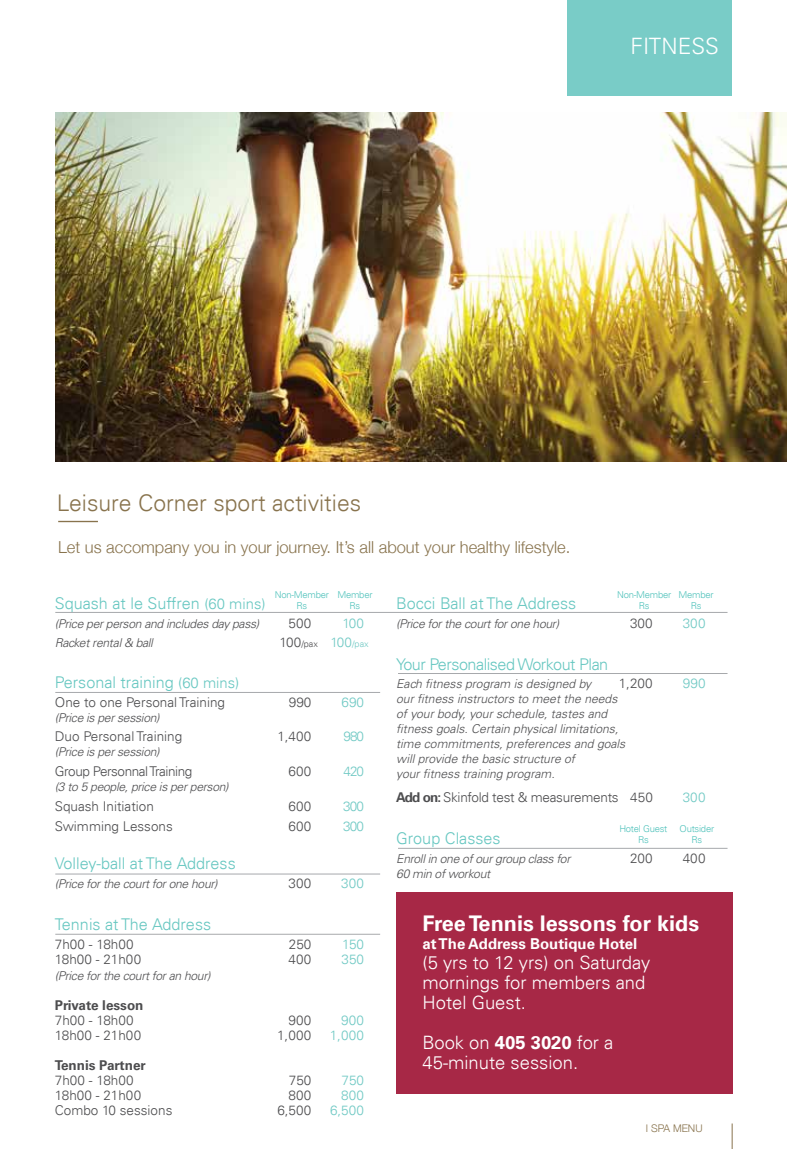
<style>
.page{position:relative;width:787px;height:1149px;background:#fff}
.page>*{position:absolute;margin:0;border:0;box-sizing:border-box;transform-origin:0 0}
.t1{font:300 22.95px "Univers LT";color:#88734d}
.t2{font:300 22.5px "Univers LT Std";color:#fff}
.t3{font:700 21.6px "Univers LT";color:#fff}
.t4{font:300 18.45px/20.1px "Univers LT";color:#fff}
.t5{font:300 16.5px "Helvetica Neue";color:#88734d}
.t6{font:300 16.2px "Univers LT";color:#67c7c1}
.t7{font:300 16.2px "Univers LT";letter-spacing:-.03em;color:#67c7c1}
.t8{font:700 15px "Univers LT";color:#fff}
.t9{font:300 13.5px "Univers LT";color:#4d4d4f}
.t10{font:300 13.5px "Univers LT";color:#70c9c4}
.t11{font:300 13.5px "Univers LT";letter-spacing:-.02em;color:#4d4d4f}
.t12{font:700 13.5px "Univers LT Std";color:#4d4d4f}
.t13{font:300 13.5px "Univers LT";letter-spacing:-.03em;color:#4d4d4f}
.t14{font:italic 300 12.15px "Univers LT Std";letter-spacing:-.025em;color:#4d4d4f}
.t15{font:italic 300 12.15px/14.9px "Univers LT Std";color:#4d4d4f}
.t16{font:300 10.5px "Helvetica Neue";color:#88734d}
.t17{font:300 9.45px/10.8px "Univers LT";letter-spacing:-.025em;color:#50c2bb;text-align:center}
.t18{font:300 9px "Univers LT";color:#4d4d4f}
.s1{font-size:14.85px}
.s2{font-size:13.5px}
.s3{font-size:13.5px;color:#70c9c4}
.s4{color:#70c9c4}
.s5{font-weight:700}
</style>
<div class="page">
<div style="left:567px;top:0;width:164px;height:96px;background:#79ccc7"></div>
<img style="left:55px;top:112px;width:732px;height:349px">
<hr style="left:55px;top:612px;width:672px;height:1px;background:#a7a9ac">
<hr style="left:398px;top:673px;width:329px;height:1px;background:#a7a9ac">
<hr style="left:398px;top:847px;width:329px;height:1px;background:#a7a9ac">
<hr style="left:55px;top:692px;width:325px;height:1px;background:#a7a9ac">
<hr style="left:55px;top:873px;width:325px;height:1px;background:#a7a9ac">
<hr style="left:55px;top:933px;width:325px;height:1px;background:#a7a9ac">
<div style="left:396px;top:891px;width:336px;height:201px;background:#a72846"></div>
<hr style="left:58px;top:520px;width:40px;height:2px;background:#88734d">
<svg style="left:732px;top:1123px;width:1px;height:25px"></svg>
<h2 class="t2" style="left:630px;top:33px;width:90px">FITNESS</h2>
<h1 class="t1" style="left:57px;top:488px;width:306px">Leisure Corner sport activities</h1>
<h3 class="t5" style="left:58px;top:534px;width:514px">Let us accompany you in your journey. It’s all about your healthy lifestyle.</h3>
<p class="t17" style="left:275px;top:589px;width:56px">Non-Member<br>Rs</p>
<p class="t17" style="left:617px;top:589px;width:56px">Non-Member<br>Rs</p>
<p class="t17" style="left:337px;top:589px;width:37px">Member<br>Rs</p>
<p class="t17" style="left:678px;top:589px;width:37px">Member<br>Rs</p>
<h3 class="t6" style="left:55px;top:593px;width:212px">Squash at le Suffren <span class="s1">(60 mins)</span></h3>
<p class="t14" style="left:55px;top:616px;width:206px">(Price per person and includes day pass)</p>
<p class="t9" style="left:289px;top:614px;width:24px">500</p>
<p class="t10" style="left:342px;top:614px;width:23px">100</p>
<p class="t14" style="left:55px;top:634px;width:100px">Racket rental &amp; ball</p>
<p class="t18" style="left:279px;top:637px;width:91px"><span class="s2">100</span>/pax <span class="s3">100</span><span class="s4">/pax</span></p>
<h3 class="t6" style="left:55px;top:672px;width:186px">Personal training <span class="s1">(60 mins)</span></h3>
<p class="t9" style="left:55px;top:694px;width:172px">One to one Personal Training</p>
<p class="t9" style="left:289px;top:694px;width:24px">990</p>
<p class="t10" style="left:341px;top:694px;width:24px">690</p>
<p class="t14" style="left:55px;top:710px;width:106px">(Price is per session)</p>
<p class="t9" style="left:55px;top:728px;width:129px">Duo Personal Training</p>
<p class="t9" style="left:277px;top:728px;width:36px">1,400</p>
<p class="t10" style="left:343px;top:728px;width:22px">980</p>
<p class="t14" style="left:55px;top:744px;width:106px">(Price is per session)</p>
<p class="t13" style="left:55px;top:763px;width:139px">Group Personnal Training</p>
<p class="t9" style="left:289px;top:763px;width:24px">600</p>
<p class="t10" style="left:343px;top:763px;width:22px">420</p>
<p class="t14" style="left:55px;top:779px;width:175px">(3 to 5 people, price is per person)</p>
<p class="t9" style="left:55px;top:798px;width:101px">Squash Initiation</p>
<p class="t9" style="left:289px;top:798px;width:24px">600</p>
<p class="t10" style="left:343px;top:798px;width:22px">300</p>
<p class="t9" style="left:55px;top:818px;width:119px">Swimming Lessons</p>
<p class="t9" style="left:289px;top:818px;width:24px">600</p>
<p class="t10" style="left:343px;top:818px;width:22px">300</p>
<h3 class="t6" style="left:55px;top:853px;width:182px">Volley-ball at The Address</h3>
<p class="t14" style="left:55px;top:876px;width:164px">(Price for the court for one hour)</p>
<p class="t9" style="left:289px;top:875px;width:24px">300</p>
<p class="t10" style="left:341px;top:875px;width:24px">300</p>
<h3 class="t6" style="left:55px;top:914px;width:158px">Tennis at The Address</h3>
<p class="t9" style="left:55px;top:935px;width:80px">7h00 - 18h00</p>
<p class="t9" style="left:289px;top:935px;width:24px">250</p>
<p class="t10" style="left:342px;top:935px;width:23px">150</p>
<p class="t9" style="left:55px;top:950px;width:88px">18h00 - 21h00</p>
<p class="t9" style="left:289px;top:950px;width:24px">400</p>
<p class="t10" style="left:341px;top:950px;width:24px">350</p>
<p class="t14" style="left:55px;top:967px;width:157px">(Price for the court for an hour)</p>
<p class="t12" style="left:55px;top:997px;width:90px">Private lesson</p>
<p class="t9" style="left:55px;top:1011px;width:80px">7h00 - 18h00</p>
<p class="t9" style="left:289px;top:1011px;width:24px">900</p>
<p class="t10" style="left:341px;top:1011px;width:24px">900</p>
<p class="t9" style="left:55px;top:1026px;width:88px">18h00 - 21h00</p>
<p class="t9" style="left:277px;top:1026px;width:36px">1,000</p>
<p class="t10" style="left:330px;top:1026px;width:36px">1,000</p>
<p class="t12" style="left:55px;top:1056px;width:92px">Tennis Partner</p>
<p class="t9" style="left:55px;top:1071px;width:80px">7h00 - 18h00</p>
<p class="t9" style="left:289px;top:1071px;width:24px">750</p>
<p class="t10" style="left:341px;top:1071px;width:24px">750</p>
<p class="t9" style="left:55px;top:1086px;width:88px">18h00 - 21h00</p>
<p class="t9" style="left:289px;top:1086px;width:24px">800</p>
<p class="t10" style="left:341px;top:1086px;width:24px">800</p>
<p class="t9" style="left:55px;top:1101px;width:119px">Combo 10 sessions</p>
<p class="t9" style="left:277px;top:1101px;width:36px">6,500</p>
<p class="t10" style="left:330px;top:1101px;width:36px">6,500</p>
<h3 class="t6" style="left:396px;top:593px;width:182px">Bocci Ball at The Address</h3>
<p class="t14" style="left:396px;top:616px;width:164px">(Price for the court for one hour)</p>
<p class="t9" style="left:630px;top:614px;width:24px">300</p>
<p class="t10" style="left:682px;top:614px;width:24px">300</p>
<h3 class="t7" style="left:396px;top:653px;width:213px">Your Personalised Workout Plan</h3>
<p class="t15" style="left:396px;top:676px;width:196px">Each fitness program is designed by</p>
<p class="t9" style="left:618px;top:675px;width:36px">1,200</p>
<p class="t10" style="left:683px;top:675px;width:24px">990</p>
<p class="t15" style="left:396px;top:691px;width:231px">our fitness instructors to meet the needs of your body, your schedule, tastes and fitness goals. Certain physical limitations, time commitments, preferences and goals will provide the basic structure of<br>your fitness training program.</p>
<p class="t11" style="left:396px;top:789px;width:258px"><span class="s5">Add on:</span> Skinfold test &amp; measurements 450</p>
<p class="t10" style="left:682px;top:789px;width:24px">300</p>
<h3 class="t6" style="left:396px;top:828px;width:106px">Group Classes</h3>
<p class="t14" style="left:396px;top:851px;width:176px">Enroll in one of our group class for</p>
<p class="t9" style="left:630px;top:850px;width:24px">200</p>
<p class="t9" style="left:682px;top:850px;width:24px">400</p>
<p class="t14" style="left:396px;top:866px;width:95px">60 min of workout</p>
<p class="t17" style="left:679px;top:822px;width:36px">Outsider<br>Rs</p>
<p class="t17" style="left:619px;top:822px;width:50px">Hotel Guest<br>Rs</p>
<h3 class="t3" style="left:422px;top:909px;width:278px">Free Tennis lessons for kids</h3>
<p class="t8" style="left:422px;top:934px;width:216px">at The Address Boutique Hotel</p>
<h3 class="t4" style="left:422px;top:951px;width:229px">(5 yrs to 12 yrs) on Saturday mornings for members and<br>Hotel Guest.</h3>
<h3 class="t4" style="left:422px;top:1032px;width:192px">Book on <span class="s5">405 3020</span> for a<br>45-minute session.</h3>
<p class="t16" style="left:646px;top:1119px;width:58px">I SPA MENU</p>
</div>
